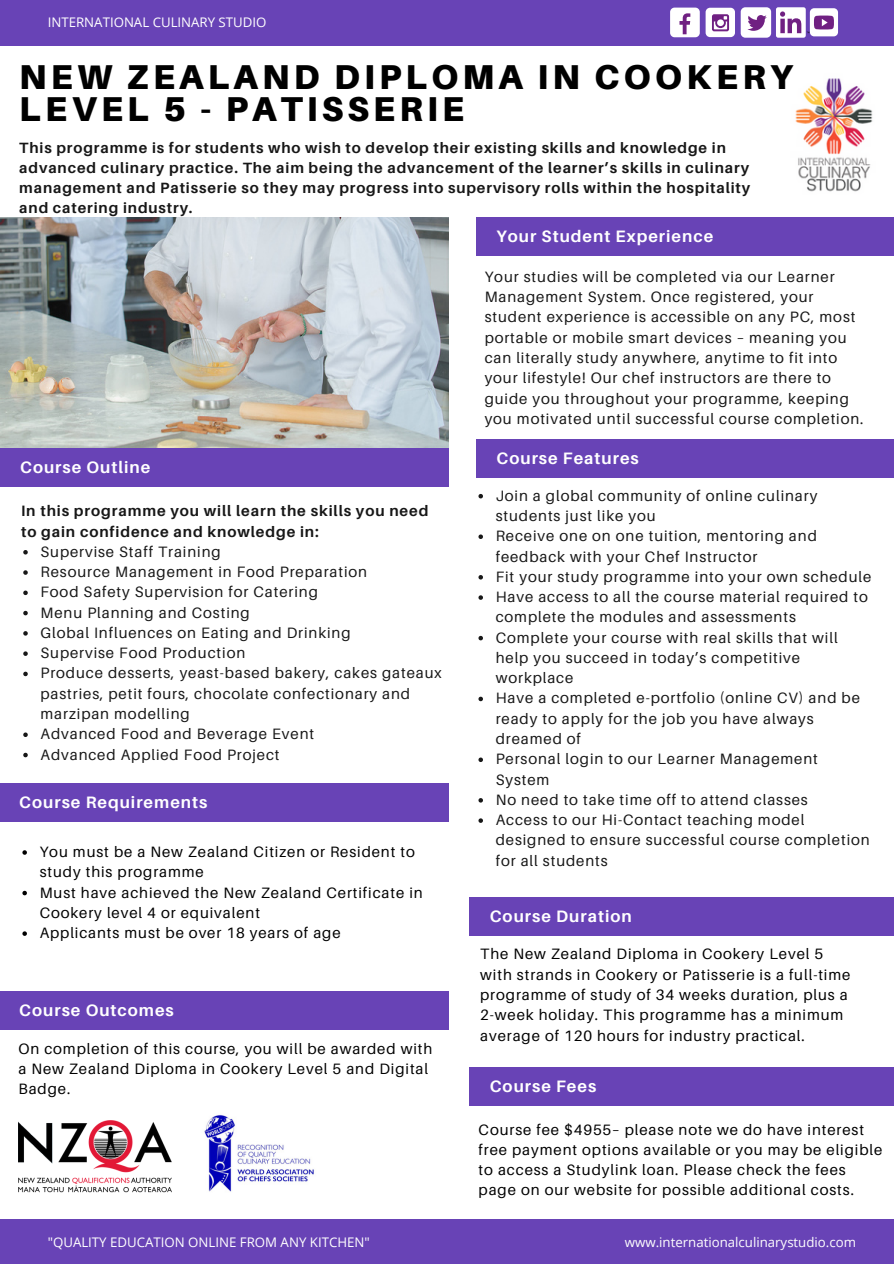
<style>
.page{position:relative;width:894px;height:1264px;background:#fff}
.page>*{position:absolute;margin:0;border:0;box-sizing:border-box;transform-origin:0 0}
.t1{font:900 34.5px/32.4px "Aileron";letter-spacing:.12em;color:#000}
.t2{font:700 16.5px "Aileron";letter-spacing:.06em;color:#fff}
.t3{font:15px/20.2px "Aileron";letter-spacing:.06em;color:#171717}
.t4{font:15px/20.2px "Aileron";letter-spacing:.06em;color:#000}
.t5{font:700 15px/20.2px "Aileron";letter-spacing:.06em;color:#171717}
.t6{font:700 14.85px/20.2px "Aileron";letter-spacing:.06em;color:#171717}
.t7{font:13.2px "Open Sans";color:#fff}
</style>
<div class="page">
<div style="left:0;top:0;width:893px;height:45px;background:#6843b6"></div>
<div style="left:0;top:1219px;width:893px;height:44px;background:#6843b6"></div>
<img style="left:0;top:217px;width:448px;height:231px">
<div style="left:476px;top:217px;width:417px;height:38px;background:#6843b6"></div>
<div style="left:0;top:448px;width:449px;height:39px;background:#6843b6"></div>
<div style="left:476px;top:439px;width:417px;height:38px;background:#6843b6"></div>
<div style="left:469px;top:897px;width:424px;height:39px;background:#6843b6"></div>
<div style="left:0;top:783px;width:448px;height:38px;background:#6843b6"></div>
<div style="left:740px;top:7px;width:30px;height:31px;background:#fff;border-radius:5px"></div>
<svg style="left:747px;top:15px;width:19px;height:16px"></svg>
<div style="left:670px;top:8px;width:29px;height:29px;background:#fff;border-radius:5px"></div>
<svg style="left:679px;top:13px;width:11px;height:21px"></svg>
<div style="left:705px;top:8px;width:29px;height:29px;background:#fff;border-radius:4px"></div>
<svg style="left:712px;top:14px;width:16px;height:17px"></svg>
<div style="left:775px;top:7px;width:30px;height:31px;background:#fff;border-radius:2px"></div>
<div style="left:809px;top:8px;width:28px;height:28px;background:#fff;border-radius:4px"></div>
<svg style="left:780px;top:11px;width:53px;height:22px"></svg>
<img style="left:795px;top:78px;width:78px;height:114px">
<div style="left:469px;top:1067px;width:424px;height:38px;background:#6843b6"></div>
<div style="left:0;top:991px;width:448px;height:38px;background:#6843b6"></div>
<img style="left:18px;top:1120px;width:154px;height:72px">
<img style="left:204px;top:1115px;width:110px;height:77px">
<svg style="left:23px;top:550px;width:5px;height:4px"></svg>
<svg style="left:23px;top:570px;width:5px;height:5px"></svg>
<svg style="left:23px;top:590px;width:5px;height:5px"></svg>
<svg style="left:23px;top:611px;width:5px;height:4px"></svg>
<svg style="left:23px;top:631px;width:5px;height:4px"></svg>
<svg style="left:23px;top:651px;width:5px;height:5px"></svg>
<svg style="left:23px;top:671px;width:5px;height:5px"></svg>
<svg style="left:23px;top:732px;width:5px;height:5px"></svg>
<svg style="left:23px;top:752px;width:5px;height:5px"></svg>
<svg style="left:478px;top:494px;width:5px;height:4px"></svg>
<svg style="left:478px;top:534px;width:5px;height:5px"></svg>
<svg style="left:478px;top:575px;width:5px;height:4px"></svg>
<svg style="left:478px;top:595px;width:5px;height:5px"></svg>
<svg style="left:478px;top:636px;width:5px;height:4px"></svg>
<svg style="left:478px;top:696px;width:5px;height:5px"></svg>
<svg style="left:478px;top:757px;width:5px;height:5px"></svg>
<svg style="left:478px;top:798px;width:5px;height:4px"></svg>
<svg style="left:478px;top:818px;width:5px;height:4px"></svg>
<svg style="left:22px;top:850px;width:5px;height:4px"></svg>
<svg style="left:22px;top:890px;width:5px;height:5px"></svg>
<svg style="left:22px;top:931px;width:5px;height:4px"></svg>
<p class="t7" style="left:48px;top:13px;width:220px">INTERNATIONAL CULINARY STUDIO</p>
<h1 class="t1" style="left:19px;top:60px;width:774px">NEW ZEALAND DIPLOMA IN COOKERY<br>LEVEL 5 - PATISSERIE</h1>
<p class="t6" style="left:19px;top:137px;width:732px">This programme is for students who wish to develop their existing skills and knowledge in advanced culinary practice. The aim being the advancement of the learner’s skills in culinary management and Patisserie so they may progress into supervisory rolls within the hospitality and catering industry.</p>
<p class="t2" style="left:496px;top:226px;width:218px">Your Student Experience</p>
<p class="t2" style="left:20px;top:457px;width:131px">Course Outline</p>
<p class="t5" style="left:21px;top:500px;width:409px">In this programme you will learn the skills you need to gain confidence and knowledge in:</p>
<p class="t3" style="left:41px;top:541px;width:402px">Supervise Staff Training<br>Resource Management in Food Preparation<br>Food Safety Supervision for Catering<br>Menu Planning and Costing<br>Global Influences on Eating and Drinking<br>Supervise Food Production<br>Produce desserts, yeast-based bakery, cakes gateaux pastries, petit fours, chocolate confectionary and marzipan modelling<br>Advanced Food and Beverage Event<br>Advanced Applied Food Project</p>
<p class="t2" style="left:19px;top:791px;width:189px">Course Requirements</p>
<p class="t4" style="left:40px;top:841px;width:384px">You must be a New Zealand Citizen or Resident to study this programme<br>Must have achieved the New Zealand Certificate in Cookery level 4 or equivalent<br>Applicants must be over 18 years of age</p>
<p class="t2" style="left:19px;top:999px;width:156px">Course Outcomes</p>
<p class="t4" style="left:18px;top:1038px;width:415px">On completion of this course, you will be awarded with a New Zealand Diploma in Cookery Level 5 and Digital<br>Badge.</p>
<p class="t3" style="left:484px;top:266px;width:380px">Your studies will be completed via our Learner Management System. Once registered, your student experience is accessible on any PC, most portable or mobile smart devices – meaning you can literally study anywhere, anytime to fit into your lifestyle! Our chef instructors are there to guide you throughout your programme, keeping you motivated until successful course completion.</p>
<p class="t2" style="left:496px;top:447px;width:144px">Course Features</p>
<p class="t3" style="left:495px;top:485px;width:377px">Join a global community of online culinary students just like you<br>Receive one on one tuition, mentoring and feedback with your Chef Instructor<br>Fit your study programme into your own schedule Have access to all the course material required to complete the modules and assessments Complete your course with real skills that will help you succeed in today’s competitive workplace<br>Have a completed e-portfolio (online CV) and be ready to apply for the job you have always dreamed of<br>Personal login to our Learner Management System<br>No need to take time off to attend classes<br>Access to our Hi-Contact teaching model designed to ensure successful course completion for all students</p>
<p class="t2" style="left:489px;top:906px;width:143px">Course Duration</p>
<p class="t4" style="left:480px;top:943px;width:371px">The New Zealand Diploma in Cookery Level 5 with strands in Cookery or Patisserie is a full-time programme of study of 34 weeks duration, plus a 2-week holiday. This programme has a minimum average of 120 hours for industry practical.</p>
<p class="t2" style="left:489px;top:1076px;width:108px">Course Fees</p>
<p class="t4" style="left:478px;top:1118px;width:405px">Course fee $4955– please note we do have interest free payment options available or you may be eligible to access a Studylink loan. Please check the fees page on our website for possible additional costs.</p>
<p class="t7" style="left:48px;top:1232px;width:323px">"QUALITY EDUCATION ONLINE FROM ANY KITCHEN"</p>
<p class="t7" style="left:624px;top:1232px;width:232px">www.internationalculinarystudio.com</p>
</div>
